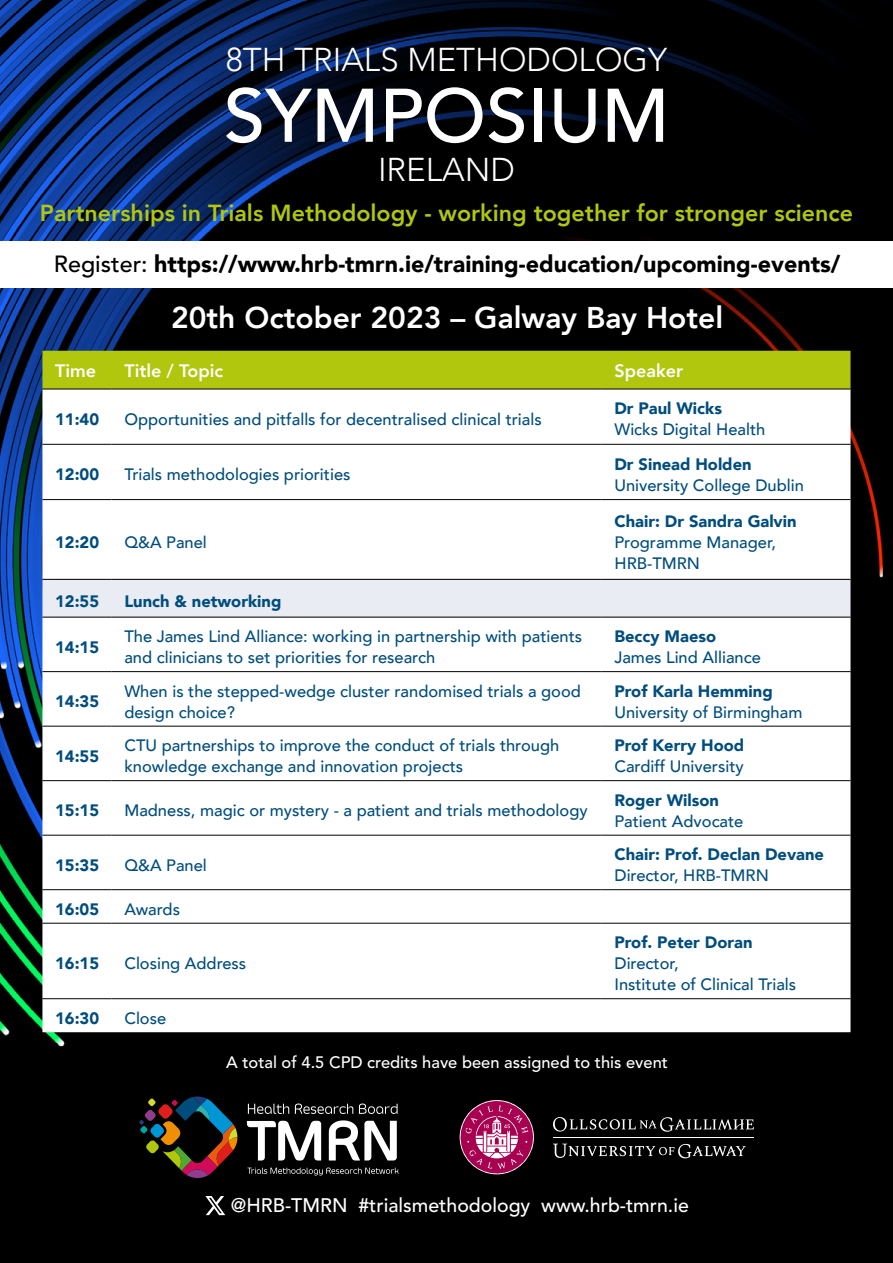
<style>
.page{position:relative;width:893px;height:1263px;background:#fff}
.page>*{position:absolute;margin:0;border:0;box-sizing:border-box;transform-origin:0 0}
.t1{font:500 75px "Avenir";color:#fff}
.t2{font:300 33px "Avenir";color:#fff}
.t3{font:800 30px "Avenir";color:#fff}
.t4{font:900 23.25px "Avenir";color:#000}
.t5{font:800 23.25px "Avenir";color:#b0c70d}
.t6{font:500 19.5px "Avenir LT Std";color:#fff}
.t7{font:800 18px "Avenir";color:#fff}
.t8{font:500 16.5px/21px "Avenir";color:#004d7d}
.t9{font:900 16.5px "Avenir";color:#004d7d}
.t10{font:500 16.5px "Avenir LT Std";color:#fff}
.s1{font-family:"Avenir LT Std";font-weight:500}
</style>
<div class="page">
<img style="left:0;top:0;width:893px;height:1263px">
<div style="left:0;top:241px;width:893px;height:47px;background:#fff"></div>
<div style="left:42px;top:351px;width:808px;height:38px;background:#b0c70d"></div>
<svg style="left:42px;top:390px;width:808px;height:642px"></svg>
<div style="left:42px;top:580px;width:808px;height:37px;background:#e9ecf2"></div>
<hr style="left:42px;top:444px;width:70px;height:1px;background:#000">
<hr style="left:112px;top:444px;width:490px;height:1px;background:#000">
<hr style="left:602px;top:444px;width:248px;height:1px;background:#000">
<hr style="left:42px;top:499px;width:70px;height:1px;background:#000">
<hr style="left:112px;top:499px;width:490px;height:1px;background:#000">
<hr style="left:602px;top:499px;width:248px;height:1px;background:#000">
<hr style="left:42px;top:579px;width:70px;height:1px;background:#000">
<hr style="left:112px;top:579px;width:490px;height:1px;background:#000">
<hr style="left:602px;top:579px;width:248px;height:1px;background:#000">
<hr style="left:42px;top:617px;width:70px;height:1px;background:#000">
<hr style="left:112px;top:617px;width:490px;height:1px;background:#000">
<hr style="left:602px;top:617px;width:248px;height:1px;background:#000">
<hr style="left:42px;top:671px;width:70px;height:1px;background:#000">
<hr style="left:112px;top:671px;width:490px;height:1px;background:#000">
<hr style="left:602px;top:671px;width:248px;height:1px;background:#000">
<hr style="left:42px;top:726px;width:70px;height:1px;background:#000">
<hr style="left:112px;top:726px;width:490px;height:1px;background:#000">
<hr style="left:602px;top:726px;width:248px;height:1px;background:#000">
<hr style="left:42px;top:780px;width:70px;height:1px;background:#000">
<hr style="left:112px;top:780px;width:490px;height:1px;background:#000">
<hr style="left:602px;top:780px;width:248px;height:1px;background:#000">
<hr style="left:42px;top:835px;width:70px;height:1px;background:#000">
<hr style="left:112px;top:835px;width:490px;height:1px;background:#000">
<hr style="left:602px;top:835px;width:248px;height:1px;background:#000">
<hr style="left:42px;top:889px;width:70px;height:1px;background:#000">
<hr style="left:112px;top:889px;width:490px;height:1px;background:#000">
<hr style="left:602px;top:889px;width:248px;height:1px;background:#000">
<hr style="left:42px;top:923px;width:70px;height:1px;background:#000">
<hr style="left:112px;top:923px;width:490px;height:1px;background:#000">
<hr style="left:602px;top:923px;width:248px;height:1px;background:#000">
<hr style="left:42px;top:998px;width:70px;height:1px;background:#000">
<hr style="left:112px;top:998px;width:490px;height:1px;background:#000">
<hr style="left:602px;top:998px;width:248px;height:1px;background:#000">
<hr style="left:42px;top:389px;width:70px;height:1px;background:#000">
<hr style="left:112px;top:389px;width:490px;height:1px;background:#000">
<hr style="left:602px;top:389px;width:248px;height:1px;background:#000">
<svg style="left:247px;top:1167px;width:152px;height:8px"></svg>
<svg style="left:247px;top:1120px;width:150px;height:40px"></svg>
<svg style="left:248px;top:1103px;width:150px;height:11px;background:#3b3b3b"></svg>
<svg style="left:139px;top:1096px;width:98px;height:82px;background:#312923"></svg>
<svg style="left:553px;top:1117px;width:201px;height:15px;background:#2f2f2f"></svg>
<hr style="left:553px;top:1137px;width:201px;height:1px;background:#fff">
<svg style="left:553px;top:1144px;width:193px;height:14px;background:#333"></svg>
<svg style="left:456px;top:1096px;width:82px;height:82px;background:#7a294f"></svg>
<svg style="left:205px;top:1196px;width:20px;height:19px"></svg>
<h2 class="t2" style="left:226px;top:40px;width:443px">8TH TRIALS METHODOLOGY</h2>
<h1 class="t1" style="left:224px;top:51px;width:447px">SYMPOSIUM</h1>
<h2 class="t2" style="left:378px;top:150px;width:138px">IRELAND</h2>
<h3 class="t5" style="left:40px;top:195px;width:815px">Partnerships in Trials Methodology - working together for stronger science</h3>
<h3 class="t4" style="left:54px;top:244px;width:788px"><span class="s1">Register:</span> https://www.hrb-tmrn.ie/training-education/upcoming-events/</h3>
<h3 class="t3" style="left:171px;top:294px;width:554px">20th October 2023 – Galway Bay Hotel</h3>
<p class="t7" style="left:55px;top:356px;width:43px">Time</p>
<p class="t7" style="left:124px;top:356px;width:100px">Title / Topic</p>
<p class="t7" style="left:614px;top:356px;width:70px">Speaker</p>
<p class="t9" style="left:55px;top:405px;width:45px">11:40</p>
<p class="t8" style="left:124px;top:408px;width:419px">Opportunities and pitfalls for decentralised clinical trials</p>
<p class="t9" style="left:614px;top:394px;width:109px">Dr Paul Wicks</p>
<p class="t8" style="left:614px;top:418px;width:152px">Wicks Digital Health</p>
<p class="t9" style="left:55px;top:460px;width:45px">12:00</p>
<p class="t8" style="left:124px;top:463px;width:228px">Trials methodologies priorities</p>
<p class="t9" style="left:55px;top:528px;width:45px">12:20</p>
<p class="t8" style="left:124px;top:531px;width:84px">Q&amp;A Panel</p>
<p class="t9" style="left:614px;top:450px;width:139px">Dr Sinead Holden</p>
<p class="t8" style="left:614px;top:474px;width:191px">University College Dublin</p>
<p class="t9" style="left:614px;top:507px;width:184px">Chair: Dr Sandra Galvin</p>
<p class="t8" style="left:614px;top:531px;width:163px">Programme Manager,<br>HRB-TMRN</p>
<p class="t9" style="left:55px;top:587px;width:45px">12:55</p>
<p class="t9" style="left:124px;top:587px;width:159px">Lunch &amp; networking</p>
<p class="t9" style="left:55px;top:633px;width:45px">14:15</p>
<p class="t8" style="left:124px;top:625px;width:459px">The James Lind Alliance: working in partnership with patients and clinicians to set priorities for research</p>
<p class="t9" style="left:614px;top:622px;width:103px">Beccy Maeso</p>
<p class="t8" style="left:614px;top:646px;width:148px">James Lind Alliance</p>
<p class="t9" style="left:55px;top:687px;width:45px">14:35</p>
<p class="t8" style="left:124px;top:679px;width:458px">When is the stepped-wedge cluster randomised trials a good design choice?</p>
<p class="t9" style="left:614px;top:677px;width:160px">Prof Karla Hemming</p>
<p class="t8" style="left:614px;top:700px;width:189px">University of Birmingham</p>
<p class="t9" style="left:55px;top:742px;width:45px">14:55</p>
<p class="t8" style="left:124px;top:734px;width:436px">CTU partnerships to improve the conduct of trials through knowledge exchange and innovation projects</p>
<p class="t9" style="left:614px;top:731px;width:131px">Prof Kerry Hood</p>
<p class="t8" style="left:614px;top:755px;width:131px">Cardiff University</p>
<p class="t9" style="left:55px;top:796px;width:45px">15:15</p>
<p class="t8" style="left:124px;top:799px;width:465px">Madness, magic or mystery - a patient and trials methodology</p>
<p class="t9" style="left:55px;top:851px;width:45px">15:35</p>
<p class="t8" style="left:124px;top:854px;width:84px">Q&amp;A Panel</p>
<p class="t9" style="left:55px;top:895px;width:45px">16:05</p>
<p class="t8" style="left:124px;top:898px;width:57px">Awards</p>
<p class="t9" style="left:55px;top:949px;width:45px">16:15</p>
<p class="t8" style="left:124px;top:952px;width:123px">Closing Address</p>
<p class="t9" style="left:55px;top:1004px;width:45px">16:30</p>
<p class="t8" style="left:124px;top:1007px;width:43px">Close</p>
<p class="t9" style="left:614px;top:786px;width:106px">Roger Wilson</p>
<p class="t8" style="left:614px;top:809px;width:130px">Patient Advocate</p>
<p class="t9" style="left:614px;top:840px;width:211px">Chair: Prof. Declan Devane</p>
<p class="t8" style="left:614px;top:864px;width:156px">Director, HRB-TMRN</p>
<p class="t9" style="left:614px;top:928px;width:140px">Prof. Peter Doran</p>
<p class="t8" style="left:614px;top:952px;width:183px">Director,<br>Institute of Clinical Trials</p>
<p class="t10" style="left:226px;top:1052px;width:443px">A total of 4.5 CPD credits have been assigned to this event</p>
<p class="t6" style="left:231px;top:1194px;width:460px">@HRB-TMRN #trialsmethodology www.hrb-tmrn.ie</p>
</div>
